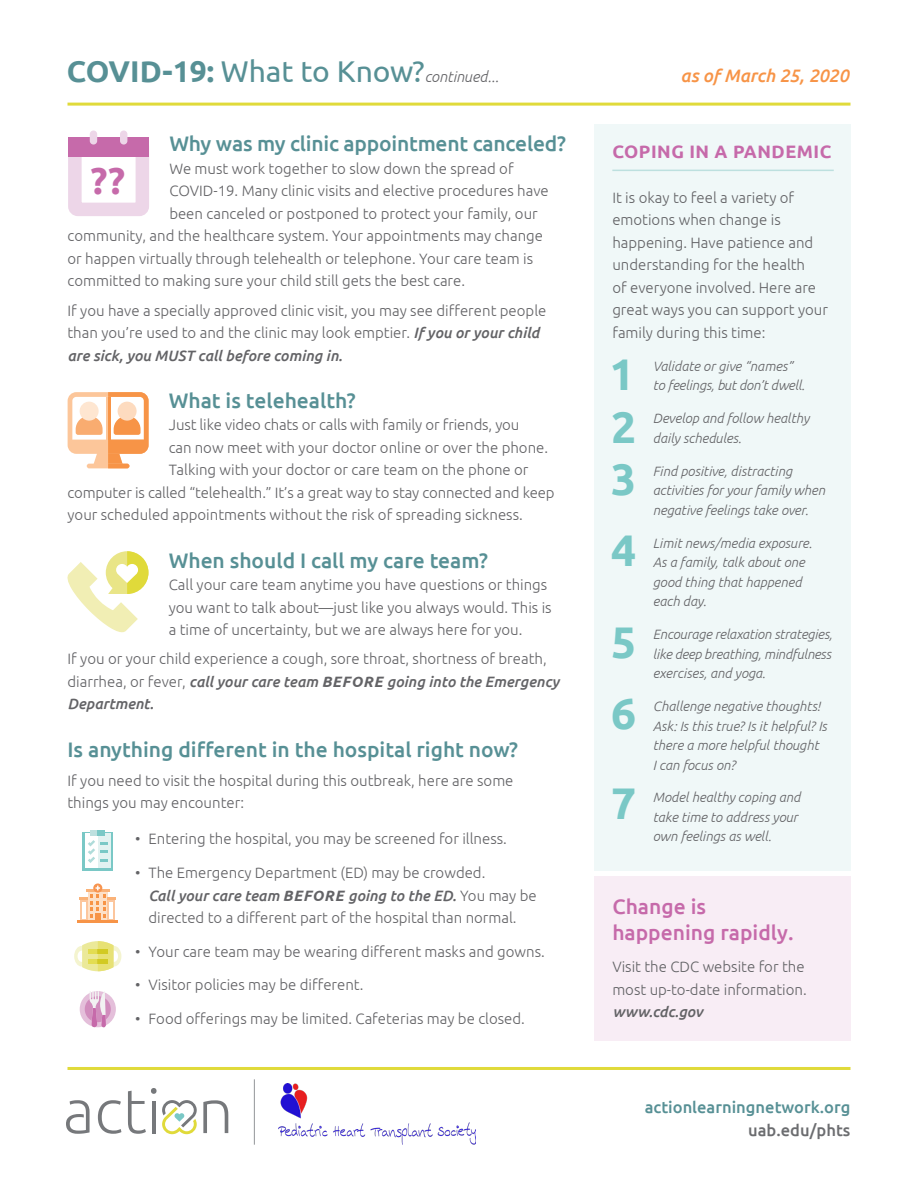
<style>
.page{position:relative;width:918px;height:1188px;background:#fff}
.page>*{position:absolute;margin:0;border:0;box-sizing:border-box;transform-origin:0 0}
.t1{font:700 44.25px/52.5px "Ubuntu";color:#7ac8c6}
.t2{font:700 37.5px "Ubuntu";color:#c66aaa}
.t3{font:500 21px "Ubuntu";color:#579095}
.t4{font:500 21px/25.5px "Ubuntu";color:#c66aaa}
.t5{font:700 18px "Ubuntu";letter-spacing:.03em;color:#c66aaa}
.t6{font:italic 500 18px "Ubuntu";letter-spacing:-.005em;color:#f79447}
.t7{font:500 16.5px "Ubuntu";color:#579095}
.t8{font:500 16.5px "Ubuntu";color:#6c6d70}
.t9{font:300 15px/22.5px "Ubuntu";color:#636366}
.t10{font:italic 300 15px "Ubuntu";color:#636366}
.t11{font:italic 500 15px "Ubuntu";color:#636366}
.t12{font:italic 300 13.5px/19.5px "Ubuntu";color:#636366}
.s1{font-weight:700;font-style:normal;font-size:30px;color:#579095}
.s2{font-weight:400;font-style:normal;font-size:30px;color:#579095}
.s3{font-weight:500;font-style:italic}
.s4{font-weight:700;font-style:italic}
</style>
<div class="page">
<hr style="left:68px;top:1067px;width:782px;height:3px;background:#e0da3a">
<img style="left:278px;top:1083px;width:198px;height:61px">
<svg style="left:98px;top:1100px;width:23px;height:34px"></svg>
<svg style="left:203px;top:1100px;width:25px;height:33px"></svg>
<svg style="left:66px;top:1100px;width:24px;height:34px"></svg>
<svg style="left:128px;top:1088px;width:69px;height:46px"></svg>
<hr style="left:254px;top:1079px;width:1px;height:66px;background:#939598">
<div style="left:594px;top:124px;width:256px;height:746px;background:#f0f8f8"></div>
<div style="left:594px;top:876px;width:256px;height:165px;background:#f8edf5"></div>
<hr style="left:612px;top:170px;width:222px;height:1px;background:#bde0df">
<hr style="left:68px;top:103px;width:782px;height:3px;background:#e0da3a">
<div style="left:80px;top:991px;width:36px;height:36px;background:#e4bfda;border-radius:50%"></div>
<div style="left:85px;top:996px;width:26px;height:26px;background:#d18dbd;border-radius:50%"></div>
<svg style="left:90px;top:991px;width:16px;height:36px"></svg>
<div style="left:83px;top:832px;width:30px;height:39px;background:#7ac8c6"></div>
<div style="left:85px;top:833px;width:26px;height:35px;background:#fff"></div>
<div style="left:98px;top:833px;width:13px;height:35px;background:#e2f2f1"></div>
<svg style="left:88px;top:830px;width:20px;height:33px"></svg>
<div style="left:88px;top:892px;width:20px;height:28px;background:#fde0c7"></div>
<svg style="left:80px;top:918px;width:8px;height:2px"></svg>
<div style="left:95px;top:913px;width:6px;height:7px;background:#f79447"></div>
<hr style="left:78px;top:920px;width:40px;height:2px;background:#f79447">
<svg style="left:93px;top:884px;width:9px;height:9px"></svg>
<svg style="left:79px;top:886px;width:37px;height:32px"></svg>
<svg style="left:74px;top:941px;width:47px;height:30px"></svg>
<div style="left:88px;top:949px;width:10px;height:5px;background:#e3dd52"></div>
<div style="left:88px;top:959px;width:10px;height:5px;background:#e3dd52"></div>
<div style="left:98px;top:949px;width:10px;height:5px;background:#d2ca23"></div>
<div style="left:98px;top:959px;width:10px;height:5px;background:#d2ca23"></div>
<div style="left:68px;top:137px;width:81px;height:79px;border:14px solid #edd6e8;border-radius:3px"></div>
<div style="left:68px;top:138px;width:81px;height:19px;background:#c66aaa"></div>
<div style="left:90px;top:131px;width:7px;height:14px;background:#edd6e8;border-radius:4px"></div>
<div style="left:120px;top:131px;width:7px;height:14px;background:#edd6e8;border-radius:4px"></div>
<svg style="left:68px;top:392px;width:81px;height:76px"></svg>
<div style="left:118px;top:402px;width:19px;height:19px;background:#fddbbf;border-radius:50%"></div>
<svg style="left:67px;top:551px;width:82px;height:82px"></svg>
<p class="t10" style="left:67px;top:68px;width:433px"><span class="s1">COVID-19:</span> <span class="s2">What to Know?</span>continued...</p>
<p class="t6" style="left:681px;top:65px;width:170px">as of March 25, 2020</p>
<h3 class="t3" style="left:169px;top:131px;width:398px">Why was my clinic appointment canceled?</h3>
<p class="t9" style="left:169px;top:157px;width:346px">We must work together to slow down the spread of</p>
<p class="t9" style="left:169px;top:180px;width:381px">COVID-19. Many clinic visits and elective procedures have</p>
<p class="t9" style="left:169px;top:202px;width:370px">been canceled or postponed to protect your family, our</p>
<p class="t9" style="left:68px;top:225px;width:477px">community, and the healthcare system. Your appointments may change</p>
<p class="t9" style="left:68px;top:247px;width:467px">or happen virtually through telehealth or telephone. Your care team is</p>
<p class="t9" style="left:68px;top:270px;width:399px">committed to making sure your child still gets the best care.</p>
<p class="t9" style="left:68px;top:299px;width:480px">If you have a specially approved clinic visit, you may see different people than you’re used to and the clinic may look emptier. <span class="s3">If you or your child are sick, you MUST call before coming in.</span></p>
<h3 class="t3" style="left:169px;top:387px;width:188px">What is telehealth?</h3>
<p class="t9" style="left:169px;top:414px;width:352px">Just like video chats or calls with family or friends, you</p>
<p class="t9" style="left:169px;top:436px;width:381px">can now meet with your doctor online or over the phone.</p>
<p class="t9" style="left:169px;top:459px;width:361px">Talking with your doctor or care team on the phone or</p>
<p class="t9" style="left:68px;top:481px;width:489px">computer is called “telehealth.” It’s a great way to stay connected and keep</p>
<p class="t9" style="left:68px;top:504px;width:457px">your scheduled appointments without the risk of spreading sickness.</p>
<h3 class="t3" style="left:169px;top:547px;width:321px">When should I call my care team?</h3>
<p class="t9" style="left:169px;top:573px;width:384px">Call your care team anytime you have questions or things you want to talk about—just like you always would. This is a time of uncertainty, but we are always here for you.</p>
<p class="t9" style="left:68px;top:648px;width:493px">If you or your child experience a cough, sore throat, shortness of breath, diarrhea, or fever, <span class="s3">call your care team</span> <span class="s4">BEFORE</span> <span class="s3">going into the Emergency<br>Department.</span></p>
<h3 class="t3" style="left:68px;top:736px;width:452px">Is anything different in the hospital right now?</h3>
<p class="t9" style="left:68px;top:769px;width:448px">If you need to visit the hospital during this outbreak, here are some things you may encounter:</p>
<p class="t9" style="left:135px;top:828px;width:373px">• Entering the hospital, you may be screened for illness.</p>
<p class="t9" style="left:148px;top:861px;width:390px;text-indent:-14px">• The Emergency Department (ED) may be crowded.<br><span class="s3">Call your care team</span> <span class="s4">BEFORE</span> <span class="s3">going to the ED.</span> You may be directed to a different part of the hospital than normal.</p>
<p class="t9" style="left:135px;top:940px;width:411px">• Your care team may be wearing different masks and gowns.</p>
<p class="t9" style="left:135px;top:973px;width:230px">• Visitor policies may be different.</p>
<p class="t9" style="left:135px;top:1007px;width:391px">• Food offerings may be limited. Cafeterias may be closed.</p>
<h2 class="t2" style="left:91px;top:158px;width:36px">??</h2>
<p class="t5" style="left:612px;top:140px;width:221px">COPING IN A PANDEMIC</p>
<p class="t9" style="left:612px;top:186px;width:217px">It is okay to feel a variety of emotions when change is happening. Have patience and understanding for the health<br>of everyone involved. Here are great ways you can support your family during this time:</p>
<p class="t12" style="left:653px;top:356px;width:154px">Validate or give “names” to feelings, but don’t dwell.</p>
<p class="t12" style="left:653px;top:408px;width:158px">Develop and follow healthy daily schedules.</p>
<p class="t12" style="left:653px;top:461px;width:174px">Find positive, distracting activities for your family when negative feelings take over.</p>
<p class="t12" style="left:653px;top:533px;width:161px">Limit news/media exposure.<br>As a family, talk about one good thing that happened each day.</p>
<p class="t12" style="left:653px;top:624px;width:181px;text-align:justify">Encourage relaxation strategies, like deep breathing, mindfulness exercises, and yoga.</p>
<p class="t12" style="left:653px;top:696px;width:176px">Challenge negative thoughts!<br>Ask: Is this true? Is it helpful? Is there a more helpful thought<br>I can focus on?</p>
<p class="t12" style="left:653px;top:788px;width:149px">Model healthy coping and take time to address your own feelings as well.</p>
<h1 class="t1" style="left:610px;top:348px;width:28px">1<br>2</h1>
<h1 class="t1" style="left:611px;top:452px;width:27px">3</h1>
<h1 class="t1" style="left:611px;top:503px;width:27px;line-height:92.2px">4<br>5</h1>
<h1 class="t1" style="left:611px;top:667px;width:27px;line-height:90.4px">6<br>7</h1>
<h3 class="t4" style="left:612px;top:893px;width:183px">Change is happening rapidly.</h3>
<p class="t9" style="left:612px;top:955px;width:196px">Visit the CDC website for the most up-to-date information.</p>
<p class="t11" style="left:612px;top:1003px;width:92px">www.cdc.gov</p>
<p class="t7" style="left:645px;top:1097px;width:207px">actionlearningnetwork.org</p>
<p class="t8" style="left:748px;top:1119px;width:104px">uab.edu/phts</p>
</div>
